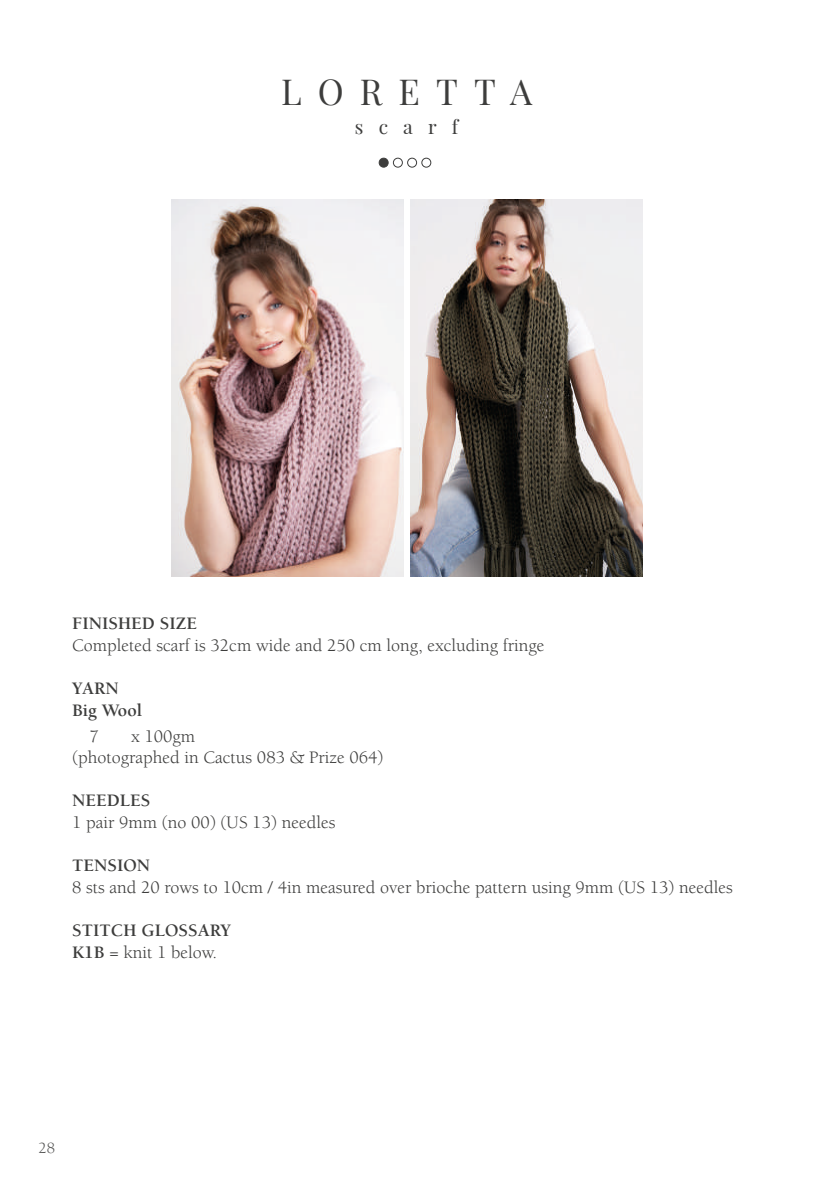
<style>
.page{position:relative;width:840px;height:1190px;background:#fff}
.page>*{position:absolute;margin:0;border:0;box-sizing:border-box;transform-origin:0 0}
.t1{font:35px "Playfair Display";letter-spacing:.46em;color:#3d3d3c}
.t2{font:19.4px "Playfair Display";letter-spacing:.78em;color:#3d3d3c}
.t3{font:18px/21.6px "Berkeley Std";color:#3d3d3c}
.t4{font:700 18px/21.6px "Berkeley Std";color:#3d3d3c}
.t5{font:16px "Berkeley Std";color:#575756}
.s1{font-weight:400}
</style>
<div class="page">
<div style="left:379px;top:158px;width:9px;height:9px;background:#3d3d3c;border-radius:50%"></div>
<div style="left:379px;top:158px;width:9px;height:9px;border:1px solid #3d3d3c;border-radius:50%"></div>
<div style="left:421px;top:158px;width:10px;height:9px;border:1px solid #3d3d3c;border-radius:50%"></div>
<div style="left:393px;top:158px;width:9px;height:9px;border:1px solid #3d3d3c;border-radius:50%"></div>
<div style="left:407px;top:158px;width:10px;height:9px;border:1px solid #3d3d3c;border-radius:50%"></div>
<img style="left:171px;top:199px;width:233px;height:377px">
<img style="left:410px;top:199px;width:232px;height:377px">
<h1 class="t1" style="left:281px;top:70px;width:253px">LORETTA</h1>
<p class="t2" style="left:355px;top:115px;width:105px">scarf</p>
<p class="t4" style="left:72px;top:613px;width:126px">FINISHED SIZE</p>
<p class="t3" style="left:72px;top:635px;width:473px">Completed scarf is 32cm wide and 250 cm long, excluding fringe</p>
<p class="t4" style="left:72px;top:678px;width:71px">YARN<br>Big Wool</p>
<p class="t3" style="left:90px;top:725px;width:11px">7</p>
<p class="t3" style="left:72px;top:725px;width:313px;text-indent:59px">x 100gm<br>(photographed in Cactus 083 &amp; Prize 064)</p>
<p class="t4" style="left:72px;top:790px;width:80px">NEEDLES</p>
<p class="t3" style="left:72px;top:812px;width:264px">1 pair 9mm (no 00) (US 13) needles</p>
<p class="t4" style="left:72px;top:855px;width:80px">TENSION</p>
<p class="t3" style="left:72px;top:877px;width:662px">8 sts and 20 rows to 10cm / 4in measured over brioche pattern using 9mm (US 13) needles</p>
<p class="t4" style="left:72px;top:920px;width:160px">STITCH GLOSSARY<br>K1B <span class="s1">= knit 1 below.</span></p>
<p class="t5" style="left:38px;top:1139px;width:18px">28</p>
</div>
